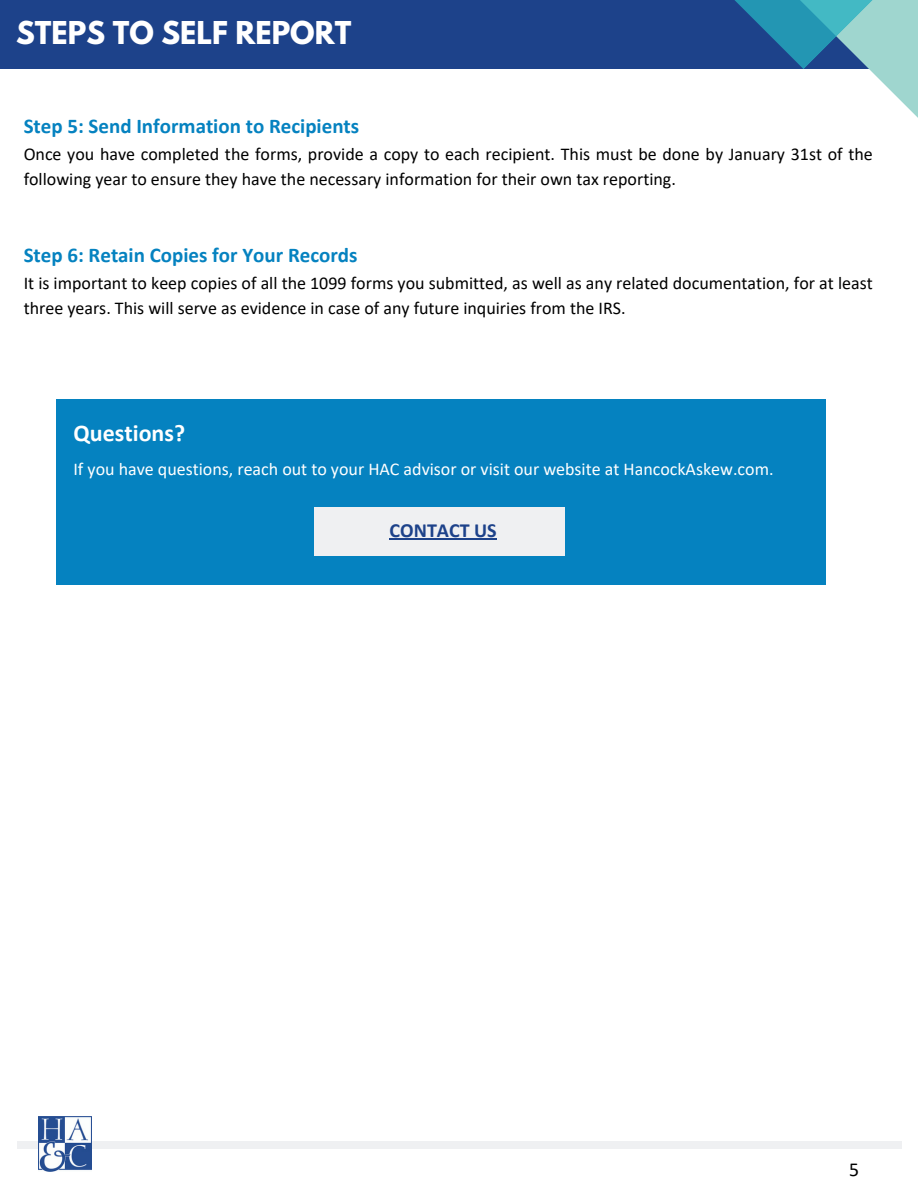
<style>
.page{position:relative;width:918px;height:1188px;background:#fff}
.page>*{position:absolute;margin:0;border:0;box-sizing:border-box;transform-origin:0 0}
.t1{font:700 27.9px "League Spartan";color:#fff}
.t2{font:700 24px "Calibri";color:#fff}
.t3{font:700 21px "Calibri";color:#0582c0}
.t4{font:700 20.1px "Calibri";color:#1d428a}
.t5{font:19.8px "Calibri";color:#000}
.t6{font:18px/24.8px "Calibri";color:#000}
.t7{font:18px "Calibri";color:#fff}
</style>
<div class="page">
<div style="left:0;top:0;width:918px;height:69px;background:#1d428a"></div>
<svg style="left:734px;top:0;width:184px;height:118px"></svg>
<div style="left:17px;top:1141px;width:884px;height:7px;background:#eff0f2"></div>
<img style="left:39px;top:1117px;width:53px;height:55px">
<div style="left:57px;top:399px;width:769px;height:186px;background:#0582c0"></div>
<div style="left:314px;top:507px;width:250px;height:49px;background:#eff0f2"></div>
<hr style="left:390px;top:539px;width:107px;height:1px;background:#1d428a">
<p class="t1" style="left:16px;top:19px;width:337px">STEPS TO SELF REPORT</p>
<p class="t3" style="left:24px;top:118px;width:337px">Step 5: Send Information to Recipients</p>
<p class="t6" style="left:24px;top:144px;width:851px">Once you have completed the forms, provide a copy to each recipient. This must be done by January 31st of the following year to ensure they have the necessary information for their own tax reporting.</p>
<p class="t3" style="left:24px;top:247px;width:335px">Step 6: Retain Copies for Your Records</p>
<p class="t6" style="left:24px;top:272px;width:851px">It is important to keep copies of all the 1099 forms you submitted, as well as any related documentation, for at least three years. This will serve as evidence in case of any future inquiries from the IRS.</p>
<p class="t2" style="left:73px;top:423px;width:113px">Questions?</p>
<p class="t7" style="left:73px;top:461px;width:702px">If you have questions, reach out to your HAC advisor or visit our website at HancockAskew.com.</p>
<p class="t4" style="left:390px;top:522px;width:109px">CONTACT US</p>
<p class="t5" style="left:849px;top:1161px;width:12px">5</p>
</div>
